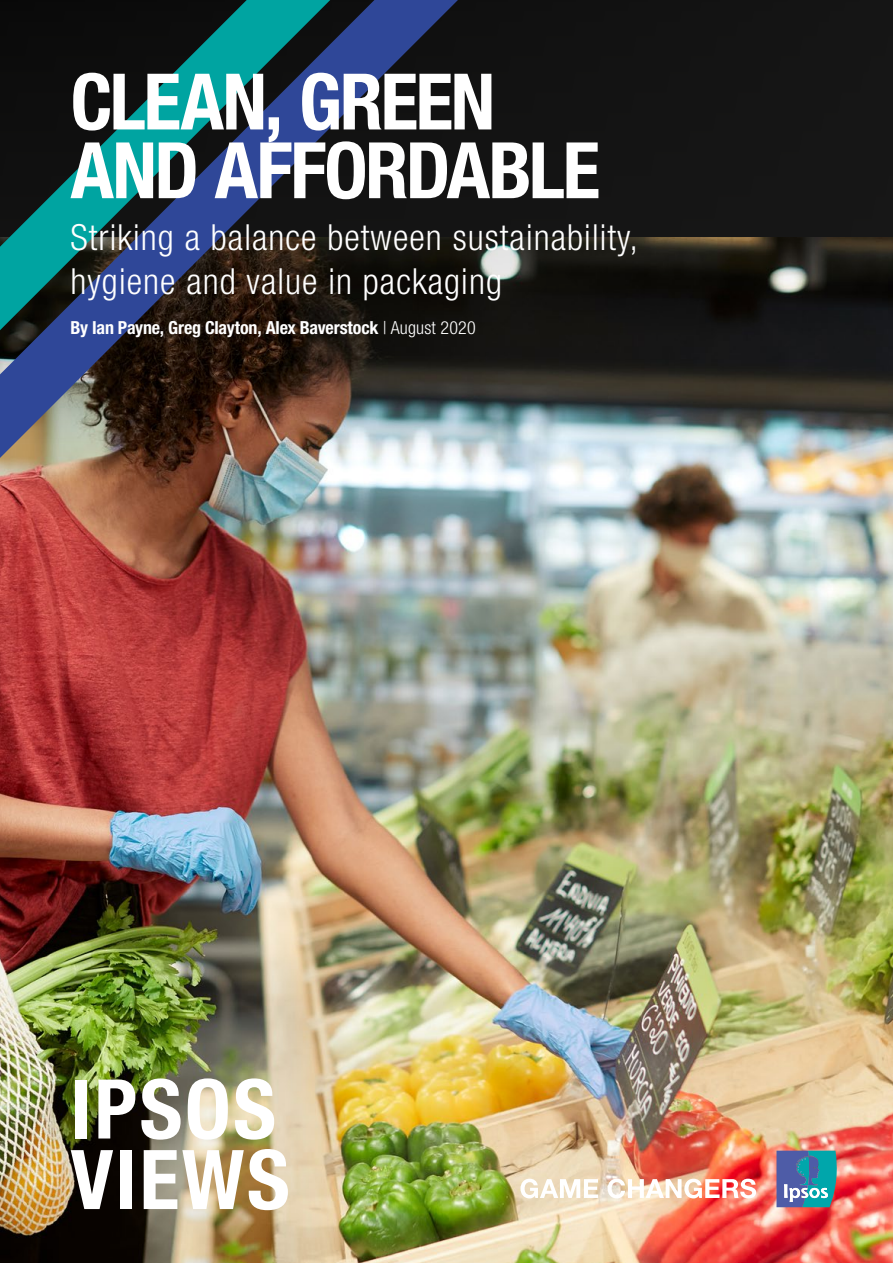
<style>
.page{position:relative;width:893px;height:1263px;background:#fff}
.page>*{position:absolute;margin:0;border:0;box-sizing:border-box;transform-origin:0 0}
.t1{font:700 condensed 82.5px/70.5px "Helvetica Neue LT Std";letter-spacing:.03em;color:#fff}
.t2{font:700 condensed 78px/68.7px "Helvetica Neue LT Std";letter-spacing:-.03em;color:#fff}
.t3{font:300 condensed 36px/43.5px "Helvetica Neue LT Std";letter-spacing:.03em;color:#fff}
.t4{font:700 condensed 18px "Helvetica Neue LT Std";letter-spacing:-.01em;color:#fff}
.s1{font-weight:300}
</style>
<div class="page">
<img style="left:0;top:444px;width:893px;height:819px">
<svg style="left:458px;top:0;width:435px;height:444px;background:#222322"></svg>
<svg style="left:0;top:0;width:458px;height:458px;background:#253841"></svg>
<svg style="left:776px;top:1151px;width:62px;height:56px;background:#4887aa"></svg>
<svg style="left:520px;top:1179px;width:236px;height:19px"></svg>
<h2 class="t2" style="left:71px;top:66px;width:531px">CLEAN, GREEN<br>AND AFFORDABLE</h2>
<p class="t3" style="left:71px;top:215px;width:569px">Striking a balance between sustainability, hygiene and value in packaging</p>
<p class="t4" style="left:71px;top:316px;width:407px">By Ian Payne, Greg Clayton, Alex Baverstock <span class="s1">| August 2020</span></p>
<h1 class="t1" style="left:71px;top:1073px;width:221px">IPSOS<br>VIEWS</h1>
</div>
